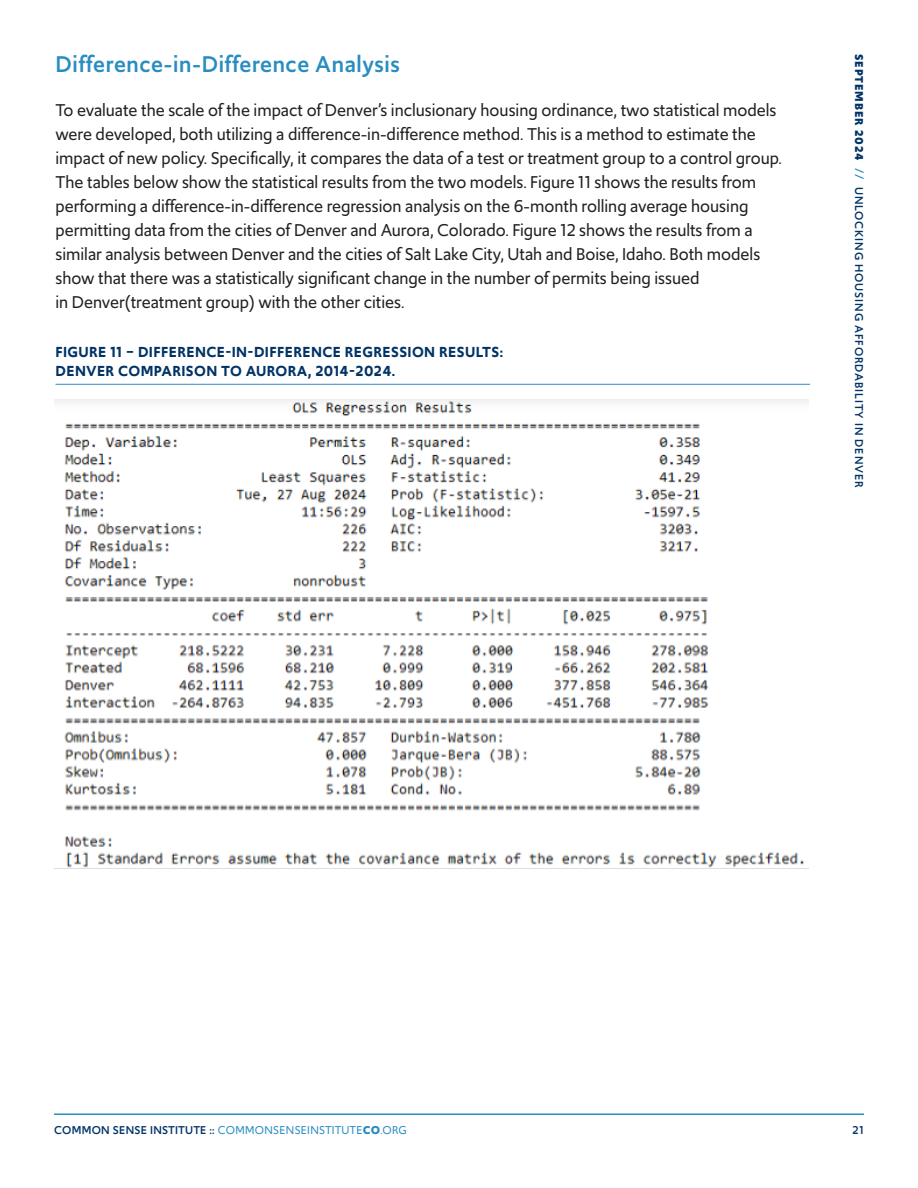
<style>
.page{position:relative;width:918px;height:1188px;background:#fff}
.page>*{position:absolute;margin:0;border:0;box-sizing:border-box;transform-origin:0 0}
.t1{font:500 24px "Upgrade";letter-spacing:.025em;color:#298dc2}
.t2{font:18px/24px "Upgrade";color:#231f20}
.Figure_Label{font:600 15.3px/18.5px "Upgrade";letter-spacing:.025em;color:#036}
.t3{font:500 12px "Upgrade";letter-spacing:.075em;color:#036}
.t4{font:12px "Upgrade";letter-spacing:.025em;color:#298dc2}
.s1{font-weight:700}
.s2{color:#298dc2}
.s3{font-weight:500;color:#036}
</style>
<div class="page">
<hr style="left:54px;top:1113px;width:810px;height:2px;background:#298dc2">
<hr style="left:56px;top:384px;width:754px;height:1px;background:#298dc2">
<img style="left:54px;top:400px;width:754px;height:469px">
<p class="t1" style="left:56px;top:48px;width:346px">Difference-in-Difference Analysis</p>
<p class="t2" style="left:56px;top:98px;width:728px">To evaluate the scale of the impact of Denver’s inclusionary housing ordinance, two statistical models were developed, both utilizing a difference-in-difference method. This is a method to estimate the impact of new policy. Specifically, it compares the data of a test or treatment group to a control group.<br>The tables below show the statistical results from the two models. Figure 11 shows the results from performing a difference-in-difference regression analysis on the 6-month rolling average housing permitting data from the cities of Denver and Aurora, Colorado. Figure 12 shows the results from a similar analysis between Denver and the cities of Salt Lake City, Utah and Boise, Idaho. Both models show that there was a statistically significant change in the number of permits being issued<br>in Denver(treatment group) with the other cities.</p>
<p class="Figure_Label" style="left:56px;top:343px;width:449px">FIGURE 11 – DIFFERENCE-IN-DIFFERENCE REGRESSION RESULTS:<br>DENVER COMPARISON TO AURORA, 2014-2024.</p>
<p class="t3" style="left:867px;top:54px;width:435px;rotate:90deg"><span class="s1">SEPTEMBER 2024</span> <span class="s2">//</span> UNLOCKING HOUSING AFFORDABILITY IN DENVER</p>
<p class="t4" style="left:54px;top:1122px;width:354px"><span class="s3">COMMON SENSE INSTITUTE ::</span> COMMONSENSEINSTITUTE<span class="s1">CO</span>.ORG</p>
<p class="t3" style="left:853px;top:1122px;width:13px">21</p>
</div>
